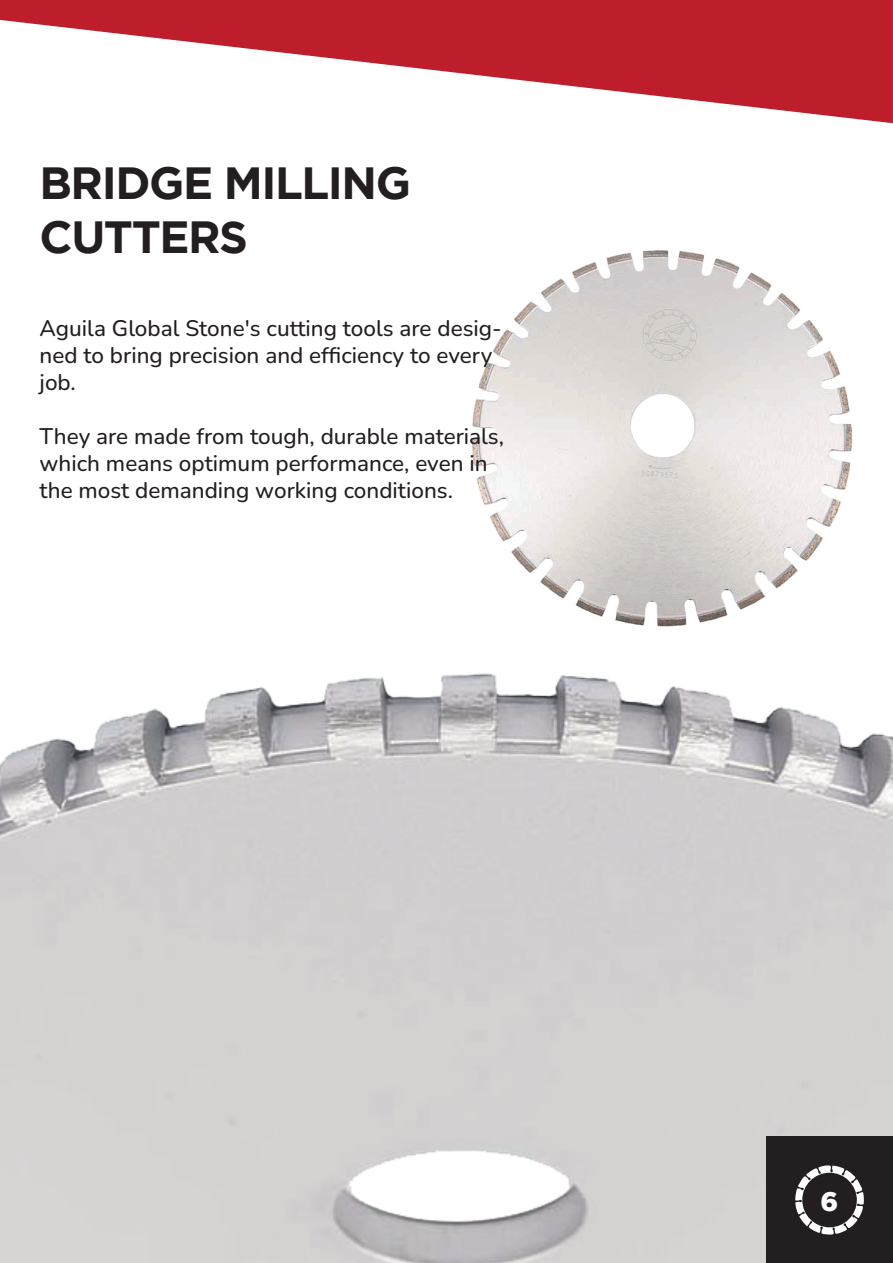
<style>
.page{position:relative;width:893px;height:1263px;background:#fff}
.page>*{position:absolute;margin:0;border:0;box-sizing:border-box;transform-origin:0 0}
.t1{font:700 45px/54px "Gotham";letter-spacing:-.03em;color:#231f20}
.t2{font:900 26.85px "Gotham";color:#fff}
.t3{font:200 22.5px/27px "Nunito";color:#231f20}
</style>
<div class="page">
<img style="left:0;top:673px;width:893px;height:590px">
<img style="left:472px;top:250px;width:381px;height:377px">
<div style="left:766px;top:1137px;width:127px;height:126px;background:#231f20"></div>
<svg style="left:795px;top:1165px;width:69px;height:70px"></svg>
<svg style="left:0;top:0;width:893px;height:123px;fill:#be1d2c"></svg>
<h1 class="t1" style="left:40px;top:154px;width:373px">BRIDGE MILLING<br>CUTTERS</h1>
<p class="t3" style="left:40px;top:314px;width:464px">Aguila Global Stone's cutting tools are desig&shy;ned to bring precision and efficiency to every job.</p>
<p class="t3" style="left:40px;top:422px;width:466px">They are made from tough, durable materials, which means optimum performance, even in the most demanding working conditions.</p>
<p class="t2" style="left:820px;top:1185px;width:19px">6</p>
</div>
